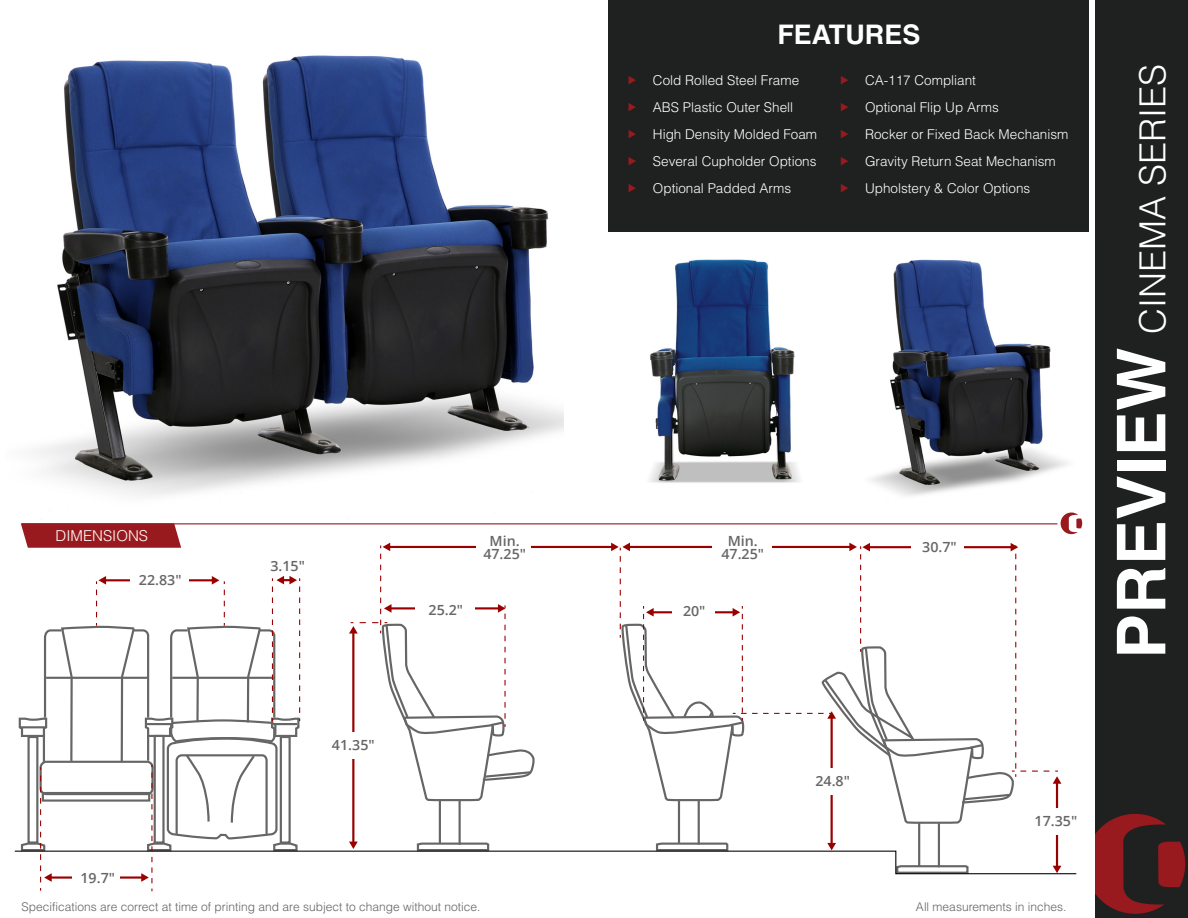
<style>
.page{position:relative;width:1188px;height:918px;background:#fff}
.page>*{position:absolute;margin:0;border:0;box-sizing:border-box;transform-origin:0 0}
.t1{font:300 36px "Helvetica";color:#fff}
.t2{font:700 27px "Helvetica CE";color:#fff}
.t3{font:300 15px "Helvetica";color:#fff}
.t4{font:600 13.95px/12.9px "Open Sans";color:#666;text-align:center}
.t5{font:300 13.5px "Helvetica";color:#fff}
.t6{font:300 12px "Helvetica";color:#636366}
.s1{font-family:"Helvetica CE";font-weight:700;font-size:67.5px}
</style>
<div class="page">
<img style="left:649px;top:259px;width:151px;height:224px">
<img style="left:871px;top:259px;width:196px;height:237px">
<img style="left:34px;top:55px;width:530px;height:441px">
<div style="left:1095px;top:0;width:93px;height:918px;background:#1f2020"></div>
<svg style="left:1095px;top:814px;width:91px;height:100px"></svg>
<svg style="left:14px;top:513px;width:1068px;height:378px"></svg>
<div style="left:608px;top:0;width:481px;height:231px;background:#1f2020"></div>
<p class="t3" style="left:56px;top:526px;width:94px">DIMENSIONS</p>
<p class="t4" style="left:139px;top:574px;width:44px">22.83"</p>
<p class="t4" style="left:81px;top:871px;width:36px">19.7"</p>
<p class="t4" style="left:270px;top:560px;width:36px">3.15"</p>
<p class="t4" style="left:332px;top:738px;width:44px">41.35"</p>
<p class="t4" style="left:429px;top:603px;width:36px">25.2"</p>
<p class="t4" style="left:490px;top:534px;width:32px">Min.</p>
<p class="t4" style="left:483px;top:547px;width:44px">47.25"</p>
<p class="t6" style="left:22px;top:899px;width:460px">Specifications are correct at time of printing and are subject to change without notice.</p>
<p class="t2" style="left:777px;top:18px;width:145px">FEATURES</p>
<p class="t5" style="left:653px;top:71px;width:148px">Cold Rolled Steel Frame</p>
<p class="t5" style="left:653px;top:98px;width:142px">ABS Plastic Outer Shell</p>
<p class="t5" style="left:653px;top:125px;width:166px">High Density Molded Foam</p>
<p class="t5" style="left:653px;top:152px;width:165px">Several Cupholder Options</p>
<p class="t5" style="left:653px;top:179px;width:140px">Optional Padded Arms</p>
<p class="t5" style="left:865px;top:71px;width:113px">CA-117 Compliant</p>
<p class="t5" style="left:865px;top:98px;width:135px">Optional Flip Up Arms</p>
<p class="t5" style="left:865px;top:125px;width:205px">Rocker or Fixed Back Mechanism</p>
<p class="t5" style="left:865px;top:152px;width:192px">Gravity Return Seat Mechanism</p>
<p class="t5" style="left:865px;top:179px;width:167px">Upholstery &amp; Color Options</p>
<p class="t4" style="left:721px;top:534px;width:44px">Min.<br>47.25"</p>
<p class="t4" style="left:683px;top:605px;width:24px">20"</p>
<p class="t4" style="left:922px;top:540px;width:36px">30.7"</p>
<p class="t1" style="left:1130px;top:659px;width:596px;rotate:-90deg"><span class="s1">PREVIEW</span> CINEMA SERIES</p>
<p class="t4" style="left:815px;top:774px;width:36px">24.8"</p>
<p class="t4" style="left:1035px;top:814px;width:44px">17.35"</p>
<p class="t6" style="left:916px;top:899px;width:152px">All measurements in inches.</p>
</div>
